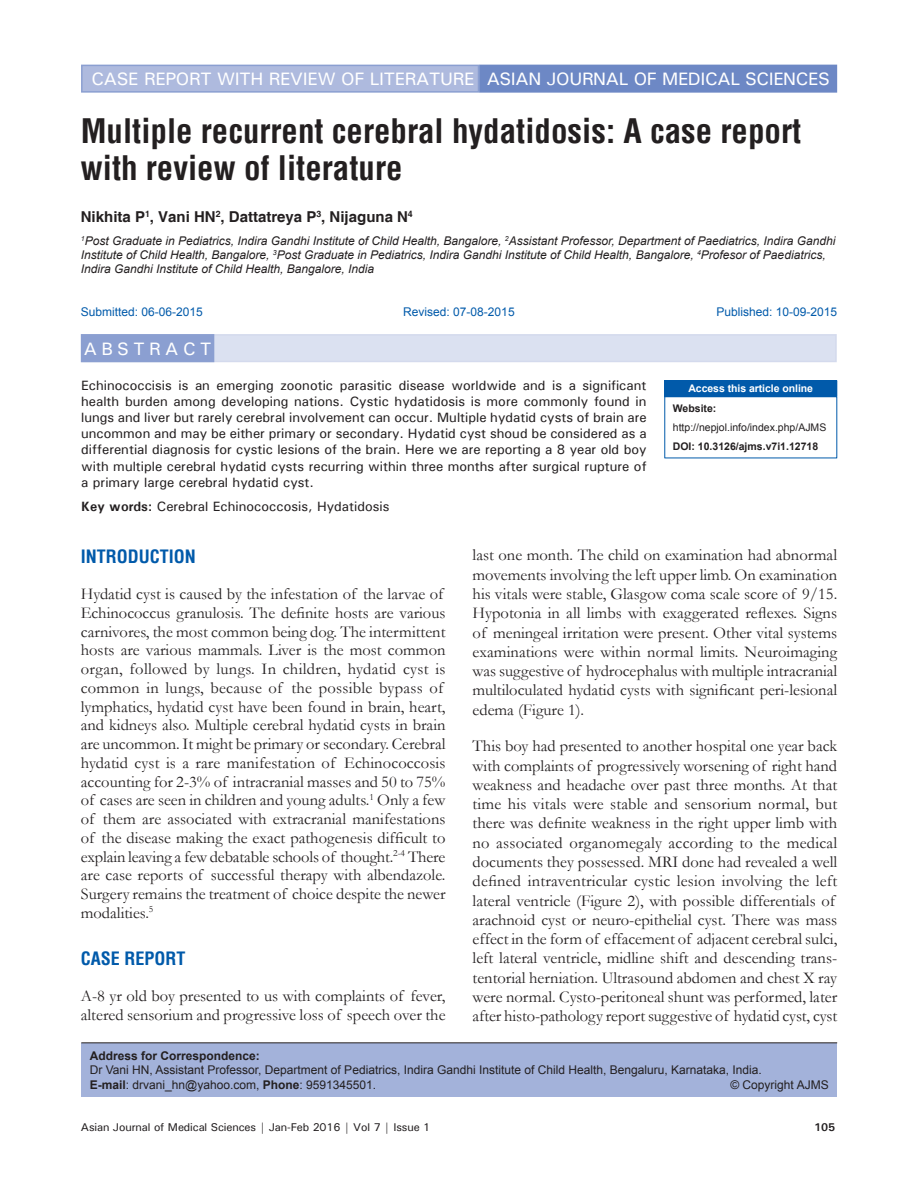
<style>
.page{position:relative;width:918px;height:1188px;background:#fff}
.page>*{position:absolute;margin:0;border:0;box-sizing:border-box;transform-origin:0 0}
.t1{font:700 condensed 33px/37.5px "Helvetica";color:#231f20}
.t2{font:500 18px "Univers";letter-spacing:-.015em;color:#fff}
.t3{font:700 condensed 18px "Helvetica";color:#015aaa}
.t4{font:500 18px "Univers";letter-spacing:.25em;color:#fff}
.t5{font:16.5px/19.4px "Garamond";color:#231f20}
.t6{font:700 15px "Helvetica";color:#231f20}
.t7{font:500 13.5px/16.2px "Univers";color:#231f20;text-align:justify}
.t8{font:italic 12px/14.4px "Arial";color:#231f20}
.t9{font:12px/14.4px "Arial";color:#231f20}
.t10{font:12px "Arial";color:#015aaa}
.t11{font:700 12px "Arial";color:#231f20}
.t12{font:500 11.25px "Univers";letter-spacing:-.01em;color:#231f20}
.t13{font:700 11.25px "Univers";color:#231f20}
.t14{font:700 10.5px "Arial";color:#231f20}
.t15{font:10.5px "Arial";color:#231f20}
.t16{font:700 10.5px "Arial";letter-spacing:-.005em;color:#fff}
.s1{font-weight:700}
</style>
<div class="page">
<div style="left:82px;top:65px;width:396px;height:27px;background:#aebade"></div>
<div style="left:81px;top:65px;width:398px;height:28px;border:2px solid #8b9fd1"></div>
<div style="left:480px;top:65px;width:356px;height:27px;background:#6d88c5"></div>
<div style="left:479px;top:65px;width:358px;height:28px;border:2px solid #6d88c5"></div>
<div style="left:82px;top:335px;width:754px;height:26px;background:#dbe1f1"></div>
<div style="left:81px;top:334px;width:756px;height:28px;border:2px solid #d4daed"></div>
<div style="left:82px;top:335px;width:132px;height:26px;background:#8b9fd1"></div>
<div style="left:81px;top:334px;width:133px;height:28px;border:2px solid #8b9fd1"></div>
<div style="left:665px;top:381px;width:172px;height:16px;background:#015aaa"></div>
<svg style="left:664px;top:381px;width:1px;height:15px"></svg>
<hr style="left:664px;top:380px;width:173px;height:1px;background:#015aaa">
<hr style="left:664px;top:397px;width:1px;height:61px;background:#015aaa">
<hr style="left:664px;top:396px;width:173px;height:1px;background:#015aaa">
<hr style="left:836px;top:397px;width:1px;height:61px;background:#015aaa">
<hr style="left:664px;top:458px;width:173px;height:1px;background:#015aaa">
<div style="left:81px;top:1043px;width:756px;height:53px;background:#a3b2da"></div>
<hr style="left:81px;top:1042px;width:756px;height:1px;background:#231f20">
<p class="t2" style="left:92px;top:67px;width:740px">CASE REPORT WITH REVIEW OF LITERATURE ASIAN JOURNAL OF MEDICAL SCIENCES</p>
<h1 class="t1" style="left:81px;top:112px;width:722px">Multiple recurrent cerebral hydatidosis: A case report with review of literature</h1>
<p class="t6" style="left:81px;top:208px;width:334px">Nikhita P<sup>1</sup>, Vani HN<sup>2</sup>, Dattatreya P<sup>3</sup>, Nijaguna N<sup>4</sup></p>
<p class="t8" style="left:81px;top:233px;width:756px"><sup>1</sup>Post Graduate in Pediatrics, Indira Gandhi Institute of Child Health, Bangalore, <sup>2</sup>Assistant Professor, Department of Paediatrics, Indira Gandhi<br>Institute of Child Health, Bangalore, <sup>3</sup>Post Graduate in Pediatrics, Indira Gandhi Institute of Child Health, Bangalore, <sup>4</sup>Profesor of Paediatrics,<br>Indira Gandhi Institute of Child Health, Bangalore, India</p>
<p class="t10" style="left:81px;top:305px;width:124px">Submitted: 06-06-2015</p>
<p class="t10" style="left:403px;top:305px;width:113px">Revised: 07-08-2015</p>
<p class="t10" style="left:716px;top:305px;width:122px">Published: 10-09-2015</p>
<p class="t4" style="left:84px;top:337px;width:129px">ABSTRACT</p>
<p class="t7" style="left:81px;top:376px;width:567px">Echinococcisis is an emerging zoonotic parasitic disease worldwide and is a significant health burden among developing nations. Cystic hydatidosis is more commonly found in lungs and liver but rarely cerebral involvement can occur. Multiple hydatid cysts of brain are uncommon and may be either primary or secondary. Hydatid cyst shoud be considered as a differential diagnosis for cystic lesions of the brain. Here we are reporting a 8 year old boy with multiple cerebral hydatid cysts recurring within three months after surgical rupture of a primary large cerebral hydatid cyst.</p>
<p class="t7" style="left:81px;top:498px;width:310px"><span class="s1">Key words:</span> Cerebral Echinococcosis, Hydatidosis</p>
<p class="t16" style="left:688px;top:383px;width:126px">Access this article online</p>
<p class="t14" style="left:673px;top:403px;width:45px">Website:</p>
<p class="t15" style="left:673px;top:422px;width:155px">http://nepjol.info/index.php/AJMS</p>
<p class="t14" style="left:673px;top:440px;width:147px">DOI: 10.3126/ajms.v7i1.12718</p>
<p class="t3" style="left:81px;top:545px;width:117px">INTRODUCTION</p>
<p class="t5" style="left:81px;top:585px;width:366px;line-height:18.8px">Hydatid cyst is caused by the infestation of the larvae of Echinococcus granulosis. The definite hosts are various carnivores, the most common being dog. The intermittent hosts are various mammals. Liver is the most common organ, followed by lungs. In children, hydatid cyst is common in lungs, because of the possible bypass of lymphatics, hydatid cyst have been found in brain, heart, and kidneys also. Multiple cerebral hydatid cysts in brain are uncommon. It might be primary or secondary. Cerebral hydatid cyst is a rare manifestation of Echinococcosis accounting for 2-3% of intracranial masses and 50 to 75% of cases are seen in children and young adults.<sup>1</sup> Only a few of them are associated with extracranial manifestations of the disease making the exact pathogenesis difficult to explain leaving a few debatable schools of thought.<sup>2-4</sup> There are case reports of successful therapy with albendazole.<br>Surgery remains the treatment of choice despite the newer modalities.<sup>5</sup></p>
<p class="t3" style="left:81px;top:947px;width:106px">CASE REPORT</p>
<p class="t5" style="left:81px;top:987px;width:366px;line-height:18.8px">A-8 yr old boy presented to us with complaints of fever, altered sensorium and progressive loss of speech over the</p>
<p class="t5" style="left:473px;top:546px;width:366px;text-align:justify">last one month. The child on examination had abnormal movements involving the left upper limb. On examination his vitals were stable, Glasgow coma scale score of 9/15.<br>Hypotonia in all limbs with exaggerated reflexes. Signs of meningeal irritation were present. Other vital systems examinations were within normal limits. Neuroimaging was suggestive of hydrocephalus with multiple intracranial multiloculated hydatid cysts with significant peri-lesional edema (Figure 1).</p>
<p class="t5" style="left:473px;top:737px;width:366px">This boy had presented to another hospital one year back with complaints of progressively worsening of right hand weakness and headache over past three months. At that time his vitals were stable and sensorium normal, but there was definite weakness in the right upper limb with no associated organomegaly according to the medical documents they possessed. MRI done had revealed a well defined intraventricular cystic lesion involving the left lateral ventricle (Figure 2), with possible differentials of arachnoid cyst or neuro-epithelial cyst. There was mass effect in the form of effacement of adjacent cerebral sulci, left lateral ventricle, midline shift and descending trans&shy;tentorial herniation. Ultrasound abdomen and chest X ray were normal. Cysto-peritoneal shunt was performed, later after histo-pathology report suggestive of hydatid cyst, cyst</p>
<p class="t11" style="left:90px;top:1049px;width:172px">Address for Correspondence:</p>
<p class="t9" style="left:90px;top:1063px;width:674px">Dr Vani HN, Assistant Professor, Department of Pediatrics, Indira Gandhi Institute of Child Health, Bengaluru, Karnataka, India.<br><span class="s1">E-mail</span>: drvani_hn@yahoo.com, <span class="s1">Phone</span>: 9591345501.</p>
<p class="t9" style="left:730px;top:1077px;width:100px">© Copyright AJMS</p>
<p class="t12" style="left:81px;top:1120px;width:351px">Asian Journal of Medical Sciences | Jan-Feb 2016 | Vol 7 | Issue 1</p>
<p class="t13" style="left:814px;top:1120px;width:23px">105</p>
</div>
